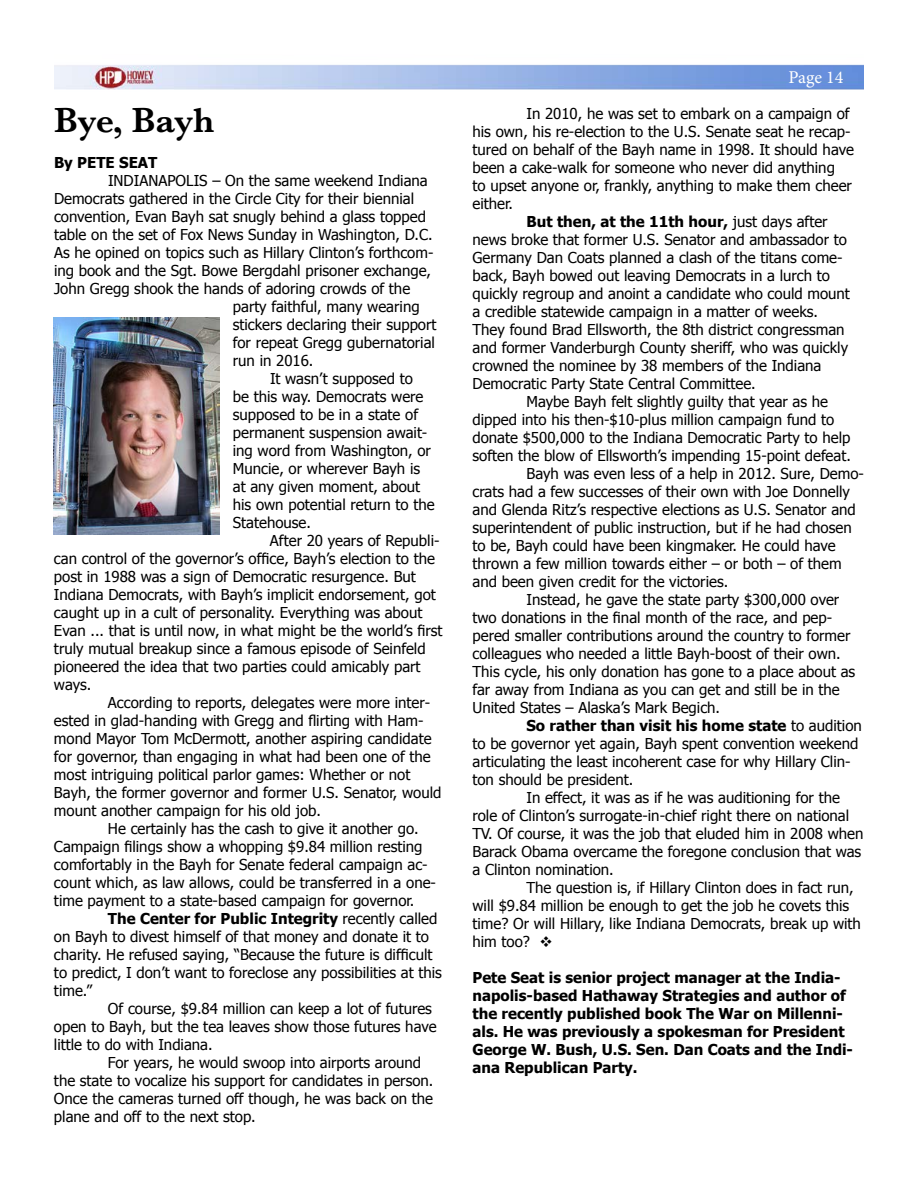
<style>
.page{position:relative;width:918px;height:1188px;background:#fff}
.page>*{position:absolute;margin:0;border:0;box-sizing:border-box;transform-origin:0 0}
.t1{font:600 36px "Baskerville";color:#000}
.t2{font:18px "Minion Pro";letter-spacing:-.005em;color:#fff}
.t3{font:15px "Tahoma";color:#000}
.t4{font:700 15px/18px "Tahoma";color:#000}
.s1{font-weight:400}
</style>
<div class="page">
<img style="left:54px;top:64px;width:810px;height:26px">
<img style="left:54px;top:318px;width:165px;height:217px">
<h1 class="t1" style="left:54px;top:95px;width:162px">Bye, Bayh</h1>
<p class="t4" style="left:54px;top:153px;width:105px">By PETE SEAT</p>
<p class="t3" style="left:108px;top:171px;width:321px">INDIANAPOLIS – On the same weekend Indiana</p>
<p class="t3" style="left:54px;top:189px;width:362px">Democrats gathered in the Circle City for their biennial</p>
<p class="t3" style="left:54px;top:207px;width:373px">convention, Evan Bayh sat snugly behind a glass topped</p>
<p class="t3" style="left:54px;top:225px;width:380px">table on the set of Fox News Sunday in Washington, D.C.</p>
<p class="t3" style="left:54px;top:243px;width:381px">As he opined on topics such as Hillary Clinton’s forthcom-</p>
<p class="t3" style="left:54px;top:261px;width:379px">ing book and the Sgt. Bowe Bergdahl prisoner exchange,</p>
<p class="t3" style="left:54px;top:279px;width:358px">John Gregg shook the hands of adoring crowds of the</p>
<p class="t3" style="left:233px;top:297px;width:188px">party faithful, many wearing</p>
<p class="t3" style="left:233px;top:315px;width:205px">stickers declaring their support</p>
<p class="t3" style="left:233px;top:333px;width:204px">for repeat Gregg gubernatorial</p>
<p class="t3" style="left:233px;top:351px;width:82px">run in 2016.</p>
<p class="t3" style="left:270px;top:369px;width:144px">It wasn’t supposed to</p>
<p class="t3" style="left:233px;top:387px;width:192px">be this way. Democrats were</p>
<p class="t3" style="left:233px;top:405px;width:187px">supposed to be in a state of</p>
<p class="t3" style="left:233px;top:423px;width:196px">permanent suspension await-</p>
<p class="t3" style="left:233px;top:441px;width:200px">ing word from Washington, or</p>
<p class="t3" style="left:233px;top:459px;width:189px">Muncie, or wherever Bayh is</p>
<p class="t3" style="left:233px;top:477px;width:189px">at any given moment, about</p>
<p class="t3" style="left:233px;top:495px;width:203px">his own potential return to the</p>
<p class="t3" style="left:233px;top:513px;width:80px">Statehouse.</p>
<p class="t3" style="left:270px;top:531px;width:171px">After 20 years of Republi-</p>
<p class="t3" style="left:54px;top:549px;width:383px">can control of the governor’s office, Bayh’s election to the</p>
<p class="t3" style="left:54px;top:567px;width:363px">post in 1988 was a sign of Democratic resurgence. But</p>
<p class="t3" style="left:54px;top:585px;width:383px">Indiana Democrats, with Bayh’s implicit endorsement, got</p>
<p class="t3" style="left:54px;top:603px;width:370px">caught up in a cult of personality. Everything was about</p>
<p class="t3" style="left:54px;top:621px;width:390px">Evan ... that is until now, in what might be the world’s first</p>
<p class="t3" style="left:54px;top:639px;width:373px">truly mutual breakup since a famous episode of Seinfeld</p>
<p class="t3" style="left:54px;top:657px;width:368px">pioneered the idea that two parties could amicably part</p>
<p class="t3" style="left:54px;top:675px;width:39px">ways.</p>
<p class="t3" style="left:108px;top:693px;width:324px">According to reports, delegates were more inter-</p>
<p class="t3" style="left:54px;top:711px;width:371px">ested in glad-handing with Gregg and flirting with Ham-</p>
<p class="t3" style="left:54px;top:729px;width:379px">mond Mayor Tom McDermott, another aspiring candidate</p>
<p class="t3" style="left:54px;top:747px;width:378px">for governor, than engaging in what had been one of the</p>
<p class="t3" style="left:54px;top:765px;width:358px">most intriguing political parlor games: Whether or not</p>
<p class="t3" style="left:54px;top:783px;width:389px">Bayh, the former governor and former U.S. Senator, would</p>
<p class="t3" style="left:54px;top:801px;width:268px">mount another campaign for his old job.</p>
<p class="t3" style="left:108px;top:819px;width:312px">He certainly has the cash to give it another go.</p>
<p class="t3" style="left:54px;top:837px;width:370px">Campaign filings show a whopping $9.84 million resting</p>
<p class="t3" style="left:54px;top:855px;width:375px">comfortably in the Bayh for Senate federal campaign ac-</p>
<p class="t3" style="left:54px;top:873px;width:384px">count which, as law allows, could be transferred in a one-</p>
<p class="t3" style="left:54px;top:891px;width:362px">time payment to a state-based campaign for governor.</p>
<p class="t4" style="left:108px;top:909px;width:331px">The Center for Public Integrity <span class="s1">recently called</span></p>
<p class="t3" style="left:54px;top:927px;width:377px">on Bayh to divest himself of that money and donate it to</p>
<p class="t3" style="left:54px;top:945px;width:380px">charity. He refused saying, “Because the future is difficult</p>
<p class="t3" style="left:54px;top:963px;width:390px">to predict, I don’t want to foreclose any possibilities at this</p>
<p class="t3" style="left:54px;top:981px;width:40px">time.”</p>
<p class="t3" style="left:108px;top:999px;width:325px">Of course, $9.84 million can keep a lot of futures</p>
<p class="t3" style="left:54px;top:1017px;width:384px">open to Bayh, but the tea leaves show those futures have</p>
<p class="t3" style="left:54px;top:1035px;width:160px">little to do with Indiana.</p>
<p class="t3" style="left:108px;top:1053px;width:315px">For years, he would swoop into airports around</p>
<p class="t3" style="left:54px;top:1071px;width:381px">the state to vocalize his support for candidates in person.</p>
<p class="t3" style="left:54px;top:1089px;width:381px">Once the cameras turned off though, he was back on the</p>
<p class="t3" style="left:54px;top:1107px;width:203px">plane and off to the next stop.</p>
<p class="t2" style="left:789px;top:65px;width:56px">Page 14</p>
<p class="t3" style="left:526px;top:104px;width:325px">In 2010, he was set to embark on a campaign of</p>
<p class="t3" style="left:472px;top:122px;width:380px">his own, his re-election to the U.S. Senate seat he recap-</p>
<p class="t3" style="left:472px;top:140px;width:383px">tured on behalf of the Bayh name in 1998. It should have</p>
<p class="t3" style="left:472px;top:158px;width:364px">been a cake-walk for someone who never did anything</p>
<p class="t3" style="left:472px;top:176px;width:381px">to upset anyone or, frankly, anything to make them cheer</p>
<p class="t3" style="left:472px;top:194px;width:42px">either.</p>
<p class="t4" style="left:526px;top:213px;width:303px">But then, at the 11th hour, <span class="s1">just days after</span></p>
<p class="t3" style="left:472px;top:230px;width:376px">news broke that former U.S. Senator and ambassador to</p>
<p class="t3" style="left:472px;top:248px;width:372px">Germany Dan Coats planned a clash of the titans come-</p>
<p class="t3" style="left:472px;top:266px;width:359px">back, Bayh bowed out leaving Democrats in a lurch to</p>
<p class="t3" style="left:472px;top:284px;width:379px">quickly regroup and anoint a candidate who could mount</p>
<p class="t3" style="left:472px;top:302px;width:347px">a credible statewide campaign in a matter of weeks.</p>
<p class="t3" style="left:472px;top:320px;width:374px">They found Brad Ellsworth, the 8th district congressman</p>
<p class="t3" style="left:472px;top:338px;width:377px">and former Vanderburgh County sheriff, who was quickly</p>
<p class="t3" style="left:472px;top:356px;width:350px">crowned the nominee by 38 members of the Indiana</p>
<p class="t3" style="left:472px;top:374px;width:285px">Democratic Party State Central Committee.</p>
<p class="t3" style="left:526px;top:392px;width:303px">Maybe Bayh felt slightly guilty that year as he</p>
<p class="t3" style="left:472px;top:410px;width:363px">dipped into his then-$10-plus million campaign fund to</p>
<p class="t3" style="left:472px;top:428px;width:379px">donate $500,000 to the Indiana Democratic Party to help</p>
<p class="t3" style="left:472px;top:446px;width:380px">soften the blow of Ellsworth’s impending 15-point defeat.</p>
<p class="t3" style="left:526px;top:464px;width:339px">Bayh was even less of a help in 2012. Sure, Demo-</p>
<p class="t3" style="left:472px;top:482px;width:379px">crats had a few successes of their own with Joe Donnelly</p>
<p class="t3" style="left:472px;top:500px;width:385px">and Glenda Ritz’s respective elections as U.S. Senator and</p>
<p class="t3" style="left:472px;top:518px;width:381px">superintendent of public instruction, but if he had chosen</p>
<p class="t3" style="left:472px;top:536px;width:365px">to be, Bayh could have been kingmaker. He could have</p>
<p class="t3" style="left:472px;top:554px;width:371px">thrown a few million towards either – or both – of them</p>
<p class="t3" style="left:472px;top:572px;width:257px">and been given credit for the victories.</p>
<p class="t3" style="left:526px;top:590px;width:314px">Instead, he gave the state party $300,000 over</p>
<p class="t3" style="left:472px;top:608px;width:361px">two donations in the final month of the race, and pep-</p>
<p class="t3" style="left:472px;top:626px;width:380px">pered smaller contributions around the country to former</p>
<p class="t3" style="left:472px;top:644px;width:370px">colleagues who needed a little Bayh-boost of their own.</p>
<p class="t3" style="left:472px;top:662px;width:384px">This cycle, his only donation has gone to a place about as</p>
<p class="t3" style="left:472px;top:680px;width:369px">far away from Indiana as you can get and still be in the</p>
<p class="t3" style="left:472px;top:698px;width:249px">United States – Alaska’s Mark Begich.</p>
<p class="t4" style="left:526px;top:717px;width:337px">So rather than visit his home state <span class="s1">to audition</span></p>
<p class="t3" style="left:472px;top:734px;width:387px">to be governor yet again, Bayh spent convention weekend</p>
<p class="t3" style="left:472px;top:752px;width:380px">articulating the least incoherent case for why Hillary Clin-</p>
<p class="t3" style="left:472px;top:770px;width:162px">ton should be president.</p>
<p class="t3" style="left:527px;top:788px;width:315px">In effect, it was as if he was auditioning for the</p>
<p class="t3" style="left:472px;top:806px;width:378px">role of Clinton’s surrogate-in-chief right there on national</p>
<p class="t3" style="left:472px;top:824px;width:393px">TV. Of course, it was the job that eluded him in 2008 when</p>
<p class="t3" style="left:472px;top:842px;width:390px">Barack Obama overcame the foregone conclusion that was</p>
<p class="t3" style="left:472px;top:860px;width:143px">a Clinton nomination.</p>
<p class="t3" style="left:527px;top:878px;width:329px">The question is, if Hillary Clinton does in fact run,</p>
<p class="t3" style="left:472px;top:896px;width:378px">will $9.84 million be enough to get the job he covets this</p>
<p class="t3" style="left:472px;top:914px;width:390px">time? Or will Hillary, like Indiana Democrats, break up with</p>
<p class="t3" style="left:472px;top:932px;width:82px">him too? ❖</p>
<p class="t4" style="left:472px;top:969px;width:382px">Pete Seat is senior project manager at the India&shy;napolis-based Hathaway Strategies and author of the recently published book The War on Millenni&shy;als. He was previously a spokesman for President George W. Bush, U.S. Sen. Dan Coats and the Indi&shy;ana Republican Party.</p>
</div>
